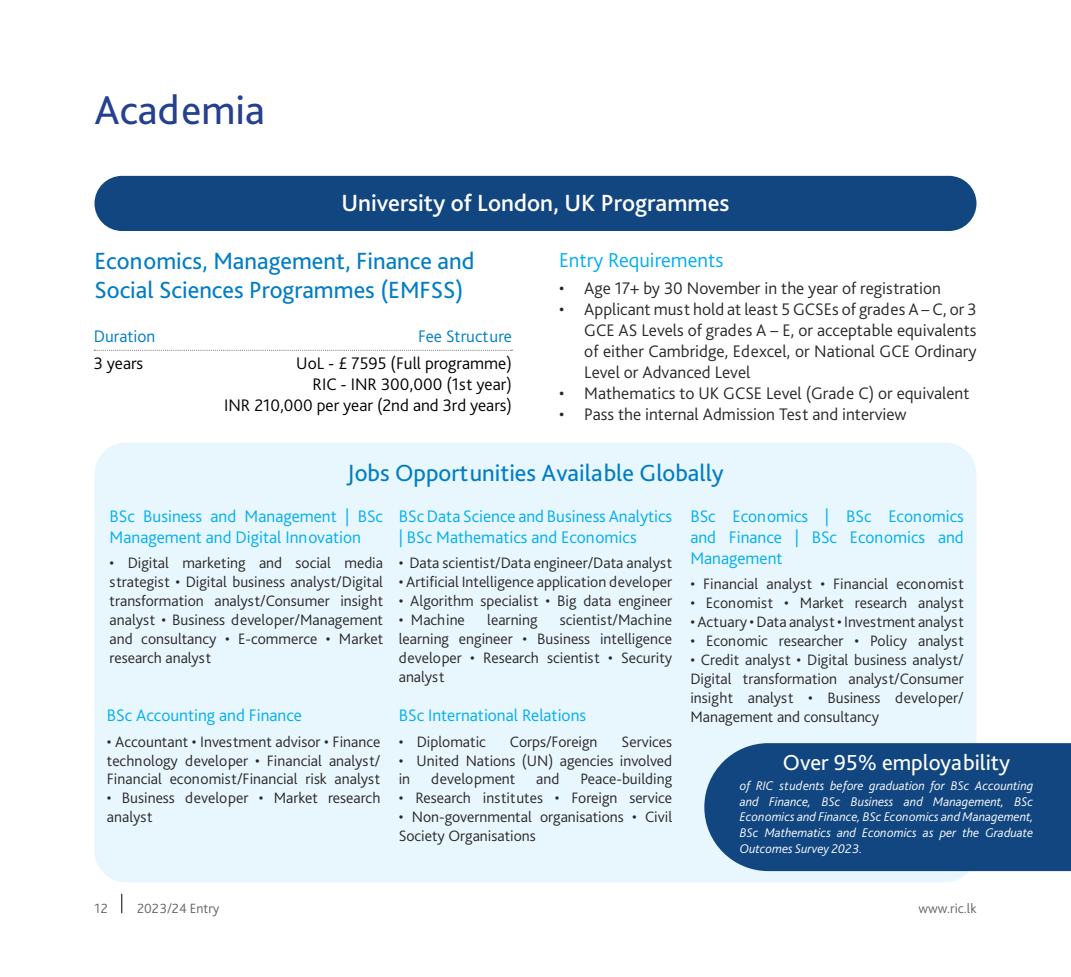
<style>
.page{position:relative;width:1071px;height:977px;background:#fff}
.page>*{position:absolute;margin:0;border:0;box-sizing:border-box;transform-origin:0 0}
.t1{font:42px "Bliss Pro";color:#25408f}
.t2{font:24.5px/29.4px "Bliss Pro";color:#007dc5}
.t3{font:500 24.5px "Bliss Pro";color:#fff}
.t4{font:22.75px "Bliss Pro";color:#fff}
.t5{font:300 21px "Bliss Pro";color:#00aeef}
.t6{font:300 17.5px/21px "Bliss Pro";color:#292829;text-align:justify}
.t7{font:300 17.5px/21px "Bliss Pro";color:#00aeef}
.t8{font:300 17.5px/21px "Bliss Pro";color:#000;text-align:right}
.t9{font:300 17.5px "Bliss Pro";color:#007dc5}
.t10{font:300 15.75px/18.9px "Bliss Pro";color:#292829;text-align:justify}
.t11{font:300 14px "Bliss Pro";color:#636466}
.t12{font:italic 300 13.12px/15.8px "Bliss Pro";color:#fff;text-align:justify}
</style>
<div class="page">
<svg style="left:121px;top:893px;width:1px;height:20px"></svg>
<div style="left:94px;top:176px;width:882px;height:55px;background:#124680;border-radius:28px"></div>
<svg style="left:94px;top:350px;width:418px;height:1px"></svg>
<div style="left:94px;top:442px;width:882px;height:440px;background:#e8f6fd;border-radius:32px"></div>
<div style="left:704px;top:742px;width:367px;height:130px;background:#124680"></div>
<h1 class="t1" style="left:94px;top:84px;width:172px">Academia</h1>
<h2 class="t3" style="left:341px;top:188px;width:390px">University of London, UK Programmes</h2>
<h2 class="t2" style="left:94px;top:245px;width:381px">Economics, Management, Finance and<br>Social Sciences Programmes (EMFSS)</h2>
<h3 class="t5" style="left:559px;top:246px;width:166px">Entry Requirements</h3>
<p class="t6" style="left:559px;top:277px;width:384px">• Age 17+ by 30 November in the year of registration</p>
<p class="t6" style="left:584px;top:298px;width:394px;text-indent:-25px">• Applicant must hold at least 5 GCSEs of grades A – C, or 3<br>GCE AS Levels of grades A – E, or acceptable equivalents of either Cambridge, Edexcel, or National GCE Ordinary Level or Advanced Level</p>
<p class="t6" style="left:559px;top:382px;width:412px">• Mathematics to UK GCSE Level (Grade C) or equivalent</p>
<p class="t6" style="left:559px;top:403px;width:349px">• Pass the internal Admission Test and interview</p>
<p class="t9" style="left:94px;top:325px;width:63px">Duration</p>
<p class="t8" style="left:94px;top:352px;width:51px">3 years</p>
<p class="t9" style="left:418px;top:325px;width:95px">Fee Structure</p>
<p class="t8" style="left:224px;top:352px;width:289px">UoL - £ 7595 (Full programme)<br>RIC - INR 300,000 (1st year)<br>INR 210,000 per year (2nd and 3rd years)</p>
<h2 class="t2" style="left:347px;top:457px;width:378px">Jobs Opportunities Available Globally</h2>
<p class="t7" style="left:110px;top:505px;width:275px">BSc Business and Management | BSc<br>Management and Digital Innovation</p>
<p class="t10" style="left:110px;top:553px;width:275px">• Digital marketing and social media strategist • Digital business analyst/Digital transformation analyst/Consumer insight analyst • Business developer/Management and consultancy • E-commerce • Market research analyst</p>
<p class="t7" style="left:107px;top:704px;width:197px">BSc Accounting and Finance</p>
<p class="t10" style="left:107px;top:731px;width:275px">• Accountant • Investment advisor • Finance technology developer • Financial analyst/ Financial economist/Financial risk analyst</p>
<p class="t10" style="left:107px;top:788px;width:275px">• Business developer • Market research analyst</p>
<p class="t7" style="left:399px;top:505px;width:275px">BSc Data Science and Business Analytics | BSc Mathematics and Economics</p>
<p class="t10" style="left:399px;top:553px;width:275px">• Data scientist/Data engineer/Data analyst</p>
<p class="t10" style="left:399px;top:572px;width:275px">• Artificial Intelligence application developer</p>
<p class="t10" style="left:399px;top:591px;width:275px">• Algorithm specialist • Big data engineer</p>
<p class="t10" style="left:399px;top:610px;width:68px">• Machine</p>
<p class="t10" style="left:487px;top:610px;width:52px">learning</p>
<p class="t10" style="left:399px;top:610px;width:275px;text-indent:161px">scientist/Machine learning engineer • Business intelligence developer • Research scientist • Security analyst</p>
<p class="t7" style="left:690px;top:505px;width:275px;text-align:justify">BSc Economics | BSc Economics and Finance | BSc Economics and Management</p>
<p class="t10" style="left:690px;top:574px;width:275px">• Financial analyst • Financial economist</p>
<p class="t10" style="left:690px;top:593px;width:275px">• Economist • Market research analyst</p>
<p class="t10" style="left:690px;top:612px;width:275px">• Actuary • Data analyst • Investment analyst</p>
<p class="t10" style="left:690px;top:631px;width:275px">• Economic researcher • Policy analyst</p>
<p class="t10" style="left:690px;top:650px;width:275px">• Credit analyst • Digital business analyst/ Digital transformation analyst/Consumer insight analyst • Business developer/</p>
<p class="t7" style="left:399px;top:704px;width:189px">BSc International Relations</p>
<p class="t10" style="left:690px;top:706px;width:190px">Management and consultancy</p>
<p class="t10" style="left:399px;top:731px;width:89px">• Diplomatic</p>
<p class="t10" style="left:510px;top:731px;width:89px">Corps/Foreign</p>
<p class="t10" style="left:622px;top:731px;width:52px">Services</p>
<p class="t10" style="left:399px;top:750px;width:275px">• United Nations (UN) agencies involved in</p>
<h3 class="t4" style="left:783px;top:748px;width:229px">Over 95% employability</h3>
<p class="t12" style="left:740px;top:777px;width:295px">of RIC students before graduation for BSc Accounting and Finance, BSc Business and Management, BSc Economics and Finance, BSc Economics and Management, BSc Mathematics and Economics as per the Graduate Outcomes Survey 2023.</p>
<p class="t10" style="left:431px;top:769px;width:86px">development</p>
<p class="t10" style="left:536px;top:769px;width:25px">and</p>
<p class="t10" style="left:580px;top:769px;width:93px">Peace-building</p>
<p class="t10" style="left:399px;top:788px;width:275px">• Research institutes • Foreign service</p>
<p class="t10" style="left:399px;top:807px;width:275px">• Non-governmental organisations • Civil<br>Society Organisations</p>
<p class="t11" style="left:94px;top:899px;width:15px">12</p>
<p class="t11" style="left:137px;top:899px;width:84px">2023/24 Entry</p>
<p class="t11" style="left:919px;top:899px;width:59px">www.ric.lk</p>
</div>
